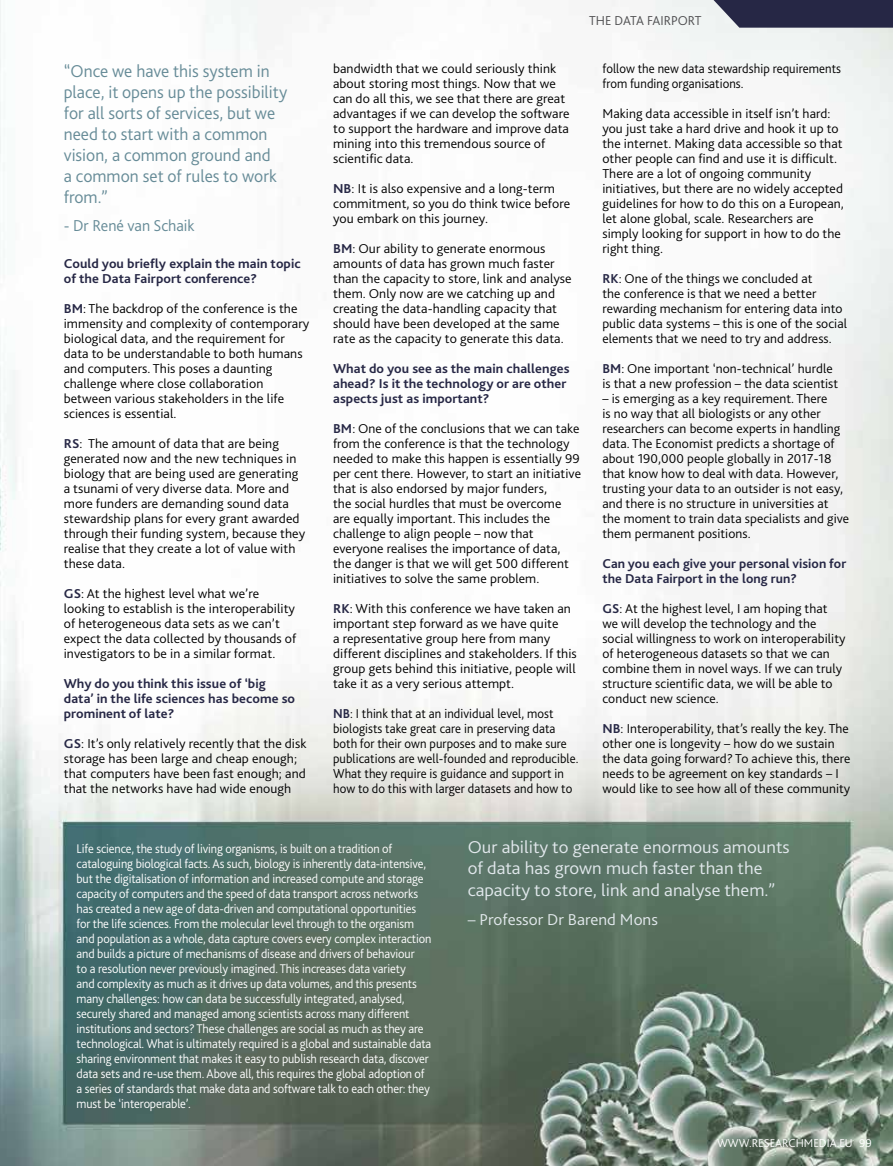
<style>
.page{position:relative;width:893px;height:1166px;background:#fff}
.page>*{position:absolute;margin:0;border:0;box-sizing:border-box;transform-origin:0 0}
.t1{font:300 18px/21px "Bliss 2";color:#668b97}
.t2{font:300 18px/21.6px "Bliss 2";color:#e1e8ec;scale:1.05 1}
.t3{font:300 16.5px "Bliss 2";color:#e1e8ec;scale:1.05 1}
.t4{font:300 16.5px "Bliss 2";color:#668b97}
.t5{font:300 13.5px/15px "Bliss 2";letter-spacing:.005em;color:#000}
.t6{font:300 13.5px/15px "Bliss 2";letter-spacing:.005em;color:#000;scale:.95 1}
.t7{font:700 13.5px/15px "Bliss 2";letter-spacing:.005em;color:#262745}
.t8{font:300 13.5px "Bliss 2";color:#4d4d4f}
.t9{font:300 13.2px/15px "Bliss 2";letter-spacing:-.01em;color:#fff;scale:.95 1}
.t10{font:300 12px "Bliss 2";color:#fff}
.s1{font-weight:700;color:#262745}
</style>
<div class="page">
<img style="left:0;top:0;width:893px;height:1165px">
<svg style="left:713px;top:0;width:180px;height:28px;background:#373853"></svg>
<h1 class="t1" style="left:64px;top:60px;width:225px">“Once we have this system in place, it opens up the possibility for all sorts of services, but we need to start with a common vision, a common ground and<br>a common set of rules to work from.”</h1>
<p class="t4" style="left:64px;top:215px;width:132px">- Dr René van Schaik</p>
<p class="t7" style="left:64px;top:255px;width:238px">Could you briefly explain the main topic of the Data Fairport conference?</p>
<p class="t5" style="left:64px;top:300px;width:247px"><span class="s1">BM</span>: The backdrop of the conference is the immensity and complexity of contemporary biological data, and the requirement for data to be understandable to both humans and computers. This poses a daunting challenge where close collaboration between various stakeholders in the life sciences is essential.</p>
<p class="t5" style="left:64px;top:435px;width:243px"><span class="s1">RS</span>: The amount of data that are being generated now and the new techniques in biology that are being used are generating a tsunami of very diverse data. More and more funders are demanding sound data stewardship plans for every grant awarded through their funding system, because they realise that they create a lot of value with these data.</p>
<p class="t5" style="left:64px;top:585px;width:234px"><span class="s1">GS</span>: At the highest level what we’re looking to establish is the interoperability of heterogeneous data sets as we can’t expect the data collected by thousands of investigators to be in a similar format.</p>
<p class="t7" style="left:64px;top:675px;width:233px">Why do you think this issue of ‘big data’ in the life sciences has become so prominent of late?</p>
<p class="t5" style="left:64px;top:735px;width:244px"><span class="s1">GS</span>: It’s only relatively recently that the disk storage has been large and cheap enough; that computers have been fast enough; and that the networks have had wide enough</p>
<p class="t8" style="left:589px;top:13px;width:114px">THE DATA FAIRPORT</p>
<p class="t5" style="left:333px;top:60px;width:238px">bandwidth that we could seriously think about storing most things. Now that we can do all this, we see that there are great advantages if we can develop the software to support the hardware and improve data mining into this tremendous source of scientific data.</p>
<p class="t5" style="left:333px;top:180px;width:239px"><span class="s1">NB</span>: It is also expensive and a long-term commitment, so you do think twice before you embark on this journey.</p>
<p class="t5" style="left:333px;top:240px;width:240px"><span class="s1">BM</span>: Our ability to generate enormous amounts of data has grown much faster than the capacity to store, link and analyse them. Only now are we catching up and creating the data-handling capacity that should have been developed at the same rate as the capacity to generate this data.</p>
<p class="t7" style="left:333px;top:360px;width:238px">What do you see as the main challenges ahead? Is it the technology or are other aspects just as important?</p>
<p class="t5" style="left:333px;top:420px;width:250px"><span class="s1">BM</span>: One of the conclusions that we can take from the conference is that the technology needed to make this happen is essentially 99 per cent there. However, to start an initiative that is also endorsed by major funders,<br>the social hurdles that must be overcome are equally important. This includes the challenge to align people – now that everyone realises the importance of data, the danger is that we will get 500 different initiatives to solve the same problem.</p>
<p class="t5" style="left:333px;top:600px;width:245px"><span class="s1">RK</span>: With this conference we have taken an important step forward as we have quite<br>a representative group here from many different disciplines and stakeholders. If this group gets behind this initiative, people will take it as a very serious attempt.</p>
<p class="t6" style="left:333px;top:705px;width:260px"><span class="s1">NB</span>: I think that at an individual level, most biologists take great care in preserving data both for their own purposes and to make sure publications are well-founded and reproducible.<br>What they require is guidance and support in how to do this with larger datasets and how to</p>
<p class="t6" style="left:602px;top:60px;width:253px">follow the new data stewardship requirements from funding organisations.</p>
<p class="t5" style="left:602px;top:105px;width:243px">Making data accessible in itself isn’t hard: you just take a hard drive and hook it up to the internet. Making data accessible so that other people can find and use it is difficult.<br>There are a lot of ongoing community initiatives, but there are no widely accepted guidelines for how to do this on a European, let alone global, scale. Researchers are simply looking for support in how to do the right thing.</p>
<p class="t5" style="left:602px;top:270px;width:246px"><span class="s1">RK</span>: One of the things we concluded at<br>the conference is that we need a better rewarding mechanism for entering data into public data systems – this is one of the social elements that we need to try and address.</p>
<p class="t5" style="left:602px;top:360px;width:237px"><span class="s1">BM</span>: One important ‘non-technical’ hurdle is that a new profession – the data scientist</p>
<p class="t5" style="left:602px;top:390px;width:248px">– is emerging as a key requirement. There<br>is no way that all biologists or any other researchers can become experts in handling data. The Economist predicts a shortage of about 190,000 people globally in 2017-18 that know how to deal with data. However, trusting your data to an outsider is not easy, and there is no structure in universities at the moment to train data specialists and give them permanent positions.</p>
<p class="t7" style="left:602px;top:555px;width:245px">Can you each give your personal vision for the Data Fairport in the long run?</p>
<p class="t5" style="left:602px;top:600px;width:245px"><span class="s1">GS</span>: At the highest level, I am hoping that we will develop the technology and the social willingness to work on interoperability of heterogeneous datasets so that we can combine them in novel ways. If we can truly structure scientific data, we will be able to conduct new science.</p>
<p class="t5" style="left:602px;top:720px;width:250px"><span class="s1">NB</span>: Interoperability, that’s really the key. The other one is longevity – how do we sustain the data going forward? To achieve this, there needs to be agreement on key standards – I would like to see how all of these community</p>
<p class="t9" style="left:77px;top:840px;width:375px">Life science, the study of living organisms, is built on a tradition of cataloguing biological facts. As such, biology is inherently data-intensive, but the digitalisation of information and increased compute and storage capacity of computers and the speed of data transport across networks has created a new age of data-driven and computational opportunities for the life sciences. From the molecular level through to the organism and population as a whole, data capture covers every complex interaction and builds a picture of mechanisms of disease and drivers of behaviour<br>to a resolution never previously imagined. This increases data variety<br>and complexity as much as it drives up data volumes, and this presents many challenges: how can data be successfully integrated, analysed, securely shared and managed among scientists across many different institutions and sectors? These challenges are social as much as they are technological. What is ultimately required is a global and sustainable data sharing environment that makes it easy to publish research data, discover data sets and re-use them. Above all, this requires the global adoption of a series of standards that make data and software talk to each other: they must be ‘interoperable’.</p>
<h1 class="t2" style="left:468px;top:835px;width:308px">Our ability to generate enormous amounts of data has grown much faster than the capacity to store, link and analyse them.”</h1>
<p class="t3" style="left:468px;top:908px;width:183px">– Professor Dr Barend Mons</p>
<p class="t10" style="left:717px;top:1135px;width:156px">WWW.RESEARCHMEDIA.EU 99</p>
</div>
